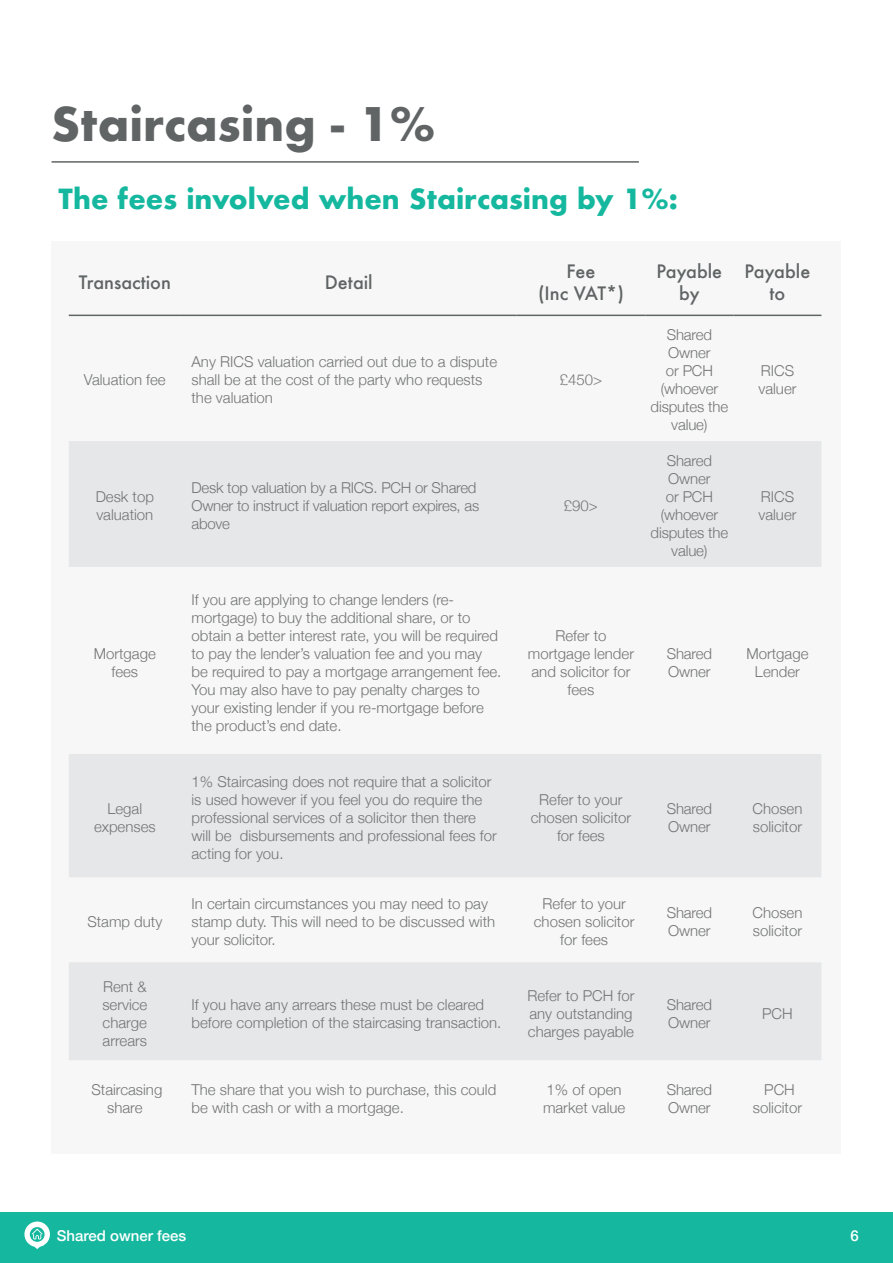
<style>
.page{position:relative;width:893px;height:1263px;background:#fff}
.page>*{position:absolute;margin:0;border:0;box-sizing:border-box;transform-origin:0 0}
.t1{font:700 45px "Futura";color:#606465}
.t2{font:700 27px "Futura";color:#15b89f}
.t3{font:500 18px/21.6px "Futura";color:#606465;text-align:center}
.t4{font:300 15px/18px "Helvetica Neue";color:#737474}
.t5{font:500 15px "Helvetica Neue";color:#fff}
</style>
<div class="page">
<div style="left:52px;top:242px;width:789px;height:912px;background:#f7f7f7"></div>
<svg style="left:69px;top:441px;width:752px;height:619px;fill:#e6e7e9"></svg>
<hr style="left:69px;top:315px;width:112px;height:1px;background:#606465">
<hr style="left:181px;top:315px;width:336px;height:1px;background:#606465">
<hr style="left:517px;top:315px;width:128px;height:1px;background:#606465">
<hr style="left:645px;top:315px;width:88px;height:1px;background:#606465">
<hr style="left:733px;top:315px;width:88px;height:1px;background:#606465">
<hr style="left:52px;top:161px;width:587px;height:2px;background:#606465">
<div style="left:0;top:1212px;width:893px;height:51px;background:#15b89f"></div>
<svg style="left:24px;top:1221px;width:26px;height:28px"></svg>
<p class="t1" style="left:51px;top:91px;width:386px">Staircasing - 1%</p>
<p class="t2" style="left:59px;top:179px;width:621px">The fees involved when Staircasing by 1%:</p>
<p class="t3" style="left:79px;top:271px;width:94px">Transaction</p>
<p class="t3" style="left:325px;top:271px;width:50px">Detail</p>
<p class="t4" style="left:84px;top:370px;width:83px">Valuation fee</p>
<p class="t4" style="left:192px;top:352px;width:307px">Any RICS valuation carried out due to a dispute shall be at the cost of the party who requests the valuation</p>
<p class="t4" style="left:96px;top:487px;width:60px">Desk top valuation</p>
<p class="t4" style="left:192px;top:478px;width:289px">Desk top valuation by a RICS. PCH or Shared<br>Owner to instruct if valuation report expires, as above</p>
<p class="t4" style="left:94px;top:643px;width:64px;text-align:center">Mortgage fees</p>
<p class="t4" style="left:94px;top:798px;width:63px;text-align:center">Legal expenses</p>
<p class="t4" style="left:192px;top:589px;width:311px">If you are applying to change lenders (re&shy;mortgage) to buy the additional share, or to obtain a better interest rate, you will be required to pay the lender’s valuation fee and you may be required to pay a mortgage arrangement fee.<br>You may also have to pay penalty charges to your existing lender if you re-mortgage before the product’s end date.</p>
<p class="t4" style="left:192px;top:771px;width:307px">1% Staircasing does not require that a solicitor is used however if you feel you do require the professional services of a solicitor then there will be disbursements and professional fees for acting for you.</p>
<p class="t3" style="left:566px;top:260px;width:30px">Fee</p>
<p class="t3" style="left:538px;top:282px;width:87px">(Inc VAT*)</p>
<p class="t4" style="left:560px;top:370px;width:44px">£450&gt;</p>
<p class="t4" style="left:564px;top:496px;width:36px">£90&gt;</p>
<p class="t3" style="left:657px;top:260px;width:67px">Payable by</p>
<p class="t3" style="left:745px;top:260px;width:67px">Payable to</p>
<p class="t4" style="left:651px;top:325px;width:79px;text-align:center">Shared<br>Owner<br>or PCH (whoever disputes the value)</p>
<p class="t4" style="left:651px;top:451px;width:79px;text-align:center">Shared<br>Owner<br>or PCH (whoever disputes the value)</p>
<p class="t4" style="left:758px;top:361px;width:40px">RICS valuer</p>
<p class="t4" style="left:758px;top:487px;width:40px">RICS valuer</p>
<p class="t4" style="left:528px;top:625px;width:108px;text-align:center">Refer to mortgage lender and solicitor for fees</p>
<p class="t4" style="left:667px;top:643px;width:47px">Shared<br>Owner</p>
<p class="t4" style="left:746px;top:643px;width:64px;text-align:center">Mortgage<br>Lender</p>
<p class="t4" style="left:531px;top:789px;width:102px;text-align:center">Refer to your chosen solicitor for fees</p>
<p class="t4" style="left:667px;top:798px;width:47px">Shared<br>Owner</p>
<p class="t4" style="left:752px;top:798px;width:52px">Chosen solicitor</p>
<p class="t4" style="left:87px;top:912px;width:76px">Stamp duty</p>
<p class="t4" style="left:102px;top:976px;width:47px;text-align:justify">Rent &amp; service charge arrears</p>
<p class="t4" style="left:192px;top:894px;width:305px">In certain circumstances you may need to pay stamp duty. This will need to be discussed with your solicitor.</p>
<p class="t4" style="left:534px;top:894px;width:102px;text-align:center">Refer to your chosen solicitor for fees</p>
<p class="t4" style="left:667px;top:903px;width:47px">Shared<br>Owner</p>
<p class="t4" style="left:752px;top:903px;width:52px">Chosen solicitor</p>
<p class="t4" style="left:192px;top:994px;width:311px">If you have any arrears these must be cleared before completion of the staircasing transaction.</p>
<p class="t4" style="left:527px;top:985px;width:108px">Refer to PCH for any outstanding charges payable</p>
<p class="t4" style="left:667px;top:994px;width:47px">Shared<br>Owner</p>
<p class="t4" style="left:762px;top:1003px;width:32px">PCH</p>
<p class="t4" style="left:91px;top:1079px;width:72px;text-align:center">Staircasing share</p>
<p class="t4" style="left:192px;top:1079px;width:306px">The share that you wish to purchase, this could be with cash or with a mortgage.</p>
<p class="t4" style="left:543px;top:1079px;width:84px">1% of open market value</p>
<p class="t4" style="left:667px;top:1079px;width:47px">Shared<br>Owner</p>
<p class="t4" style="left:753px;top:1079px;width:51px;text-align:center">PCH solicitor</p>
<p class="t5" style="left:57px;top:1223px;width:131px">Shared owner fees</p>
<p class="t5" style="left:850px;top:1223px;width:10px">6</p>
</div>
